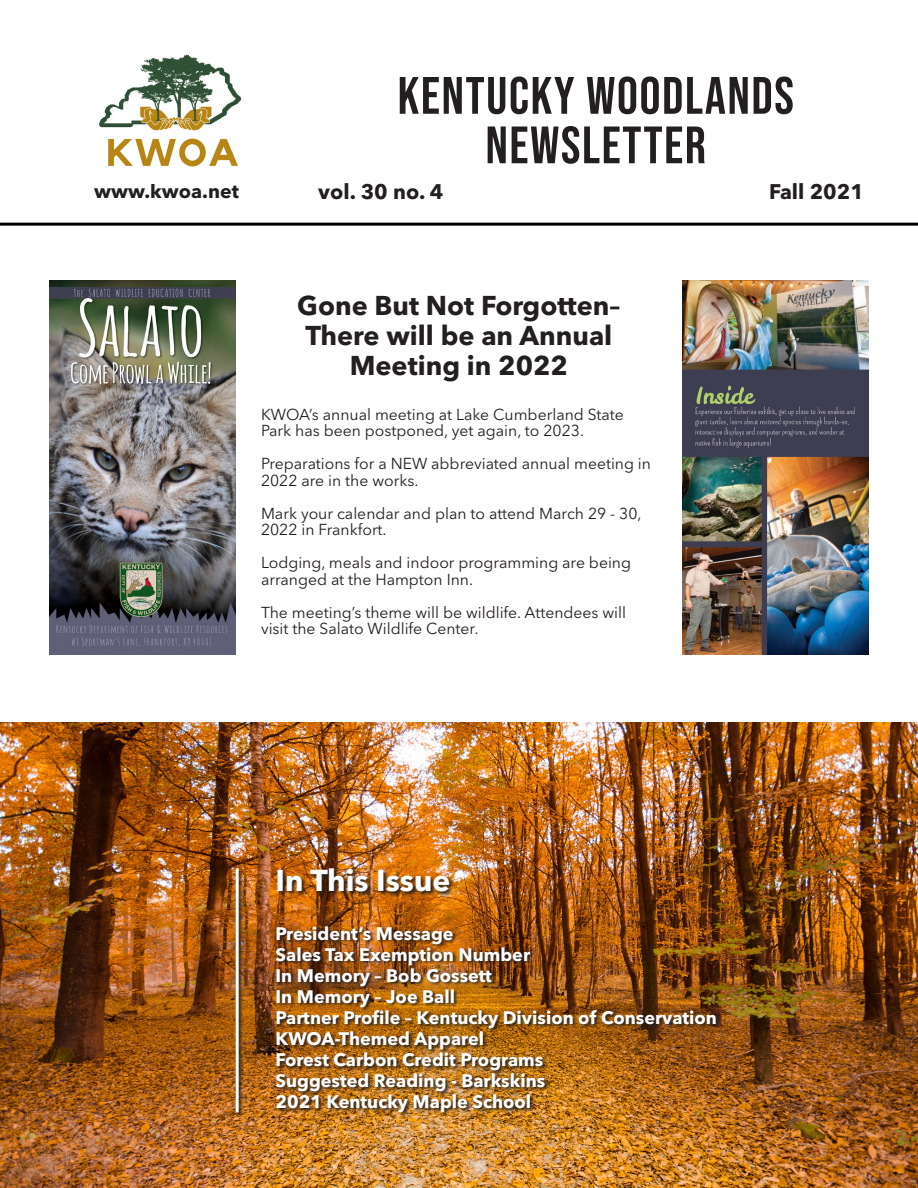
<style>
.page{position:relative;width:918px;height:1188px;background:#fff}
.page>*{position:absolute;margin:0;border:0;box-sizing:border-box;transform-origin:0 0}
.t1{font:52.5px "Bebas Neue";letter-spacing:.03em;color:#231f20}
.t2{font:700 30px "Avenir Next LT Pro";color:#fff}
.t3{font:700 27px/30px "Avenir Next LT Pro";color:#231f20;text-align:center}
.t4{font:700 21px "Avenir Next LT Pro";color:#231f20}
.t5{font:700 19.5px "Avenir Next LT Pro";color:#231f20}
.t6{font:700 18px "Avenir Next LT Pro";color:#fff}
.t7{font:15.75px/16.5px "Avenir Next LT Pro";color:#231f20}
</style>
<div class="page">
<img style="left:0;top:722px;width:918px;height:466px">
<img style="left:99px;top:54px;width:143px;height:113px">
<img style="left:276px;top:925px;width:445px;height:191px">
<img style="left:277px;top:867px;width:178px;height:30px">
<svg style="left:235px;top:867px;width:8px;height:251px"></svg>
<hr style="left:236px;top:868px;width:3px;height:244px;background:#fff">
<hr style="left:0;top:223px;width:918px;height:3px;background:#000">
<img style="left:49px;top:281px;width:187px;height:373px">
<img style="left:682px;top:281px;width:187px;height:373px">
<p class="t5" style="left:94px;top:180px;width:146px">www.kwoa.net</p>
<p class="t1" style="left:398px;top:66px;width:398px">KENTUCKY WOODLANDS</p>
<p class="t1" style="left:485px;top:115px;width:222px">NEWSLETTER</p>
<p class="t4" style="left:318px;top:179px;width:127px">vol. 30 no. 4</p>
<p class="t4" style="left:769px;top:179px;width:97px">Fall 2021</p>
<p class="t3" style="left:297px;top:290px;width:325px">Gone But Not Forgotten–<br>There will be an Annual<br>Meeting in 2022</p>
<p class="t7" style="left:261px;top:406px;width:364px">KWOA’s annual meeting at Lake Cumberland State<br>Park has been postponed, yet again, to 2023.</p>
<p class="t7" style="left:261px;top:455px;width:392px">Preparations for a NEW abbreviated annual meeting in<br>2022 are in the works.</p>
<p class="t7" style="left:261px;top:505px;width:382px">Mark your calendar and plan to attend March 29 - 30,<br>2022 in Frankfort.</p>
<p class="t7" style="left:261px;top:554px;width:372px">Lodging, meals and indoor programming are being arranged at the Hampton Inn.</p>
<p class="t7" style="left:261px;top:604px;width:367px">The meeting’s theme will be wildlife. Attendees will visit the Salato Wildlife Center.</p>
<p class="t2" style="left:276px;top:862px;width:176px">In This Issue</p>
<p class="t6" style="left:276px;top:922px;width:180px">President’s Message</p>
<p class="t6" style="left:276px;top:943px;width:256px">Sales Tax Exemption Number</p>
<p class="t6" style="left:276px;top:964px;width:218px">In Memory – Bob Gossett</p>
<p class="t6" style="left:276px;top:985px;width:181px">In Memory – Joe Ball</p>
<p class="t6" style="left:276px;top:1006px;width:443px">Partner Profile – Kentucky Division of Conservation</p>
<p class="t6" style="left:276px;top:1027px;width:210px">KWOA-Themed Apparel</p>
<p class="t6" style="left:276px;top:1048px;width:269px">Forest Carbon Credit Programs</p>
<p class="t6" style="left:276px;top:1069px;width:271px">Suggested Reading - Barkskins</p>
<p class="t6" style="left:276px;top:1090px;width:257px">2021 Kentucky Maple School</p>
</div>
